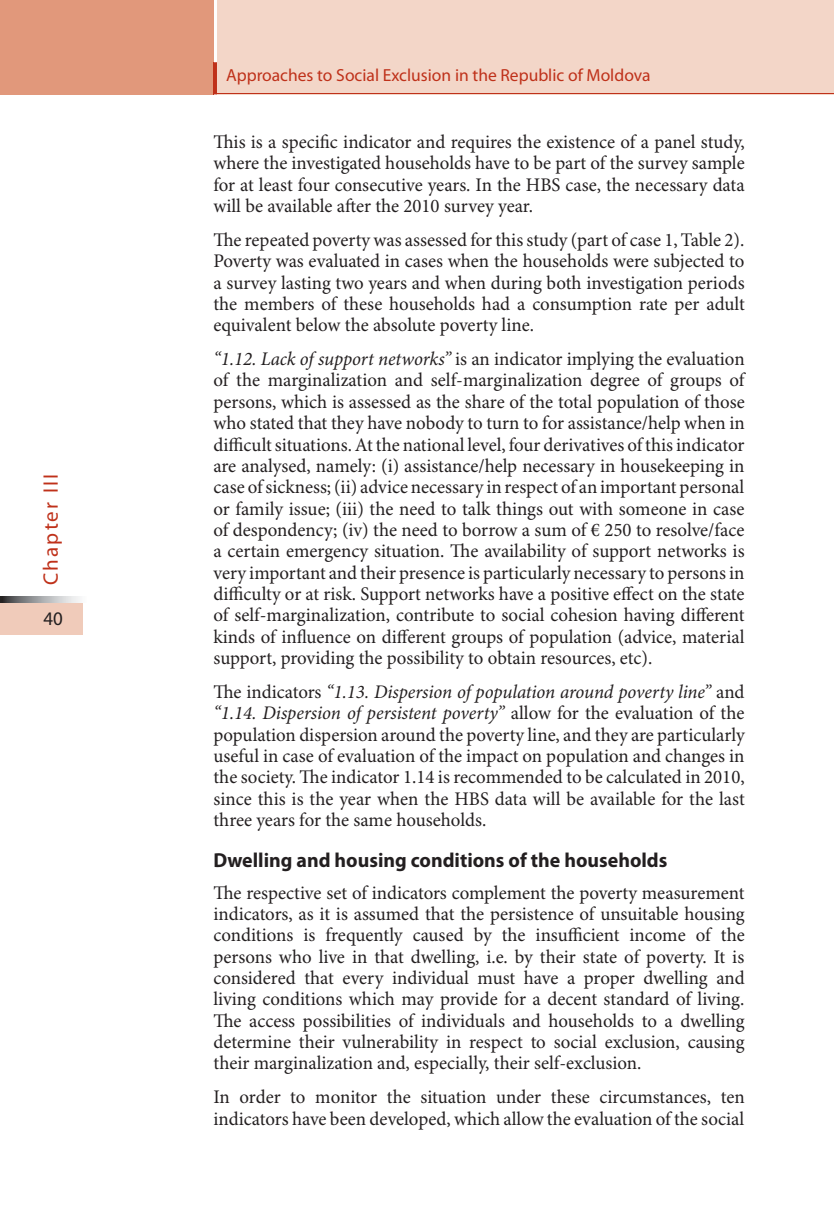
<style>
.page{position:relative;width:834px;height:1221px;background:#fff}
.page>*{position:absolute;margin:0;border:0;box-sizing:border-box;transform-origin:0 0}
.t1{font:21px "Myriad Pro";letter-spacing:.1em;color:#bf311a}
.t2{font:700 20.3px "Myriad Pro";color:#231f20}
.t3{font:19.25px/21.3px "Minion Pro";color:#231f20;text-align:justify}
.t4{font:19.25px "Myriad Pro";color:#231f20}
.t5{font:17.5px "Myriad Pro";color:#bf311a}
.s1{font-style:italic}
</style>
<div class="page">
<div style="left:217px;top:0;width:616px;height:94px;background:#f3d6c8"></div>
<div style="left:0;top:602px;width:82px;height:33px;background:#f0cbba"></div>
<svg style="left:0;top:596px;width:80px;height:6px"></svg>
<div style="left:0;top:0;width:213px;height:94px;background:#e1987b"></div>
<svg style="left:213px;top:62px;width:4px;height:32px"></svg>
<hr style="left:214px;top:94px;width:619px;height:1px;background:#bf311a">
<p class="t1" style="left:43px;top:584px;width:112px;rotate:-90deg">Chapter III</p>
<p class="t4" style="left:43px;top:611px;width:21px">40</p>
<p class="t5" style="left:226px;top:69px;width:426px">Approaches to Social Exclusion in the Republic of Moldova</p>
<p class="t3" style="left:213px;top:133px;width:533px">This is a specific indicator and requires the existence of a panel study, where the investigated households have to be part of the survey sample for at least four consecutive years. In the HBS case, the necessary data will be available after the 2010 survey year.</p>
<p class="t3" style="left:213px;top:230px;width:533px">The repeated poverty was assessed for this study (part of case 1, Table 2).<br>Poverty was evaluated in cases when the households were subjected to a survey lasting two years and when during both investigation periods the members of these households had a consumption rate per adult equivalent below the absolute poverty line.</p>
<p class="t3" style="left:213px;top:350px;width:533px"><span class="s1">“1.12. Lack of support networks”</span> is an indicator implying the evaluation of the marginalization and self-marginalization degree of groups of persons, which is assessed as the share of the total population of those who stated that they have nobody to turn to for assistance/help when in difficult situations. At the national level, four derivatives of this indicator are analysed, namely: (i) assistance/help necessary in housekeeping in case of sickness; (ii) advice necessary in respect of an important personal or family issue; (iii) the need to talk things out with someone in case of despondency; (iv) the need to borrow a sum of € 250 to resolve/face a certain emergency situation. The availability of support networks is very important and their presence is particularly necessary to persons in difficulty or at risk. Support networks have a positive effect on the state of self-marginalization, contribute to social cohesion having different kinds of influence on different groups of population (advice, material support, providing the possibility to obtain resources, etc).</p>
<p class="t3" style="left:213px;top:682px;width:532px">The indicators <span class="s1">“1.13. Dispersion of population around poverty line”</span> and <span class="s1">“1.14. Dispersion of persistent poverty”</span> allow for the evaluation of the population dispersion around the poverty line, and they are particularly useful in case of evaluation of the impact on population and changes in the society. The indicator 1.14 is recommended to be calculated in 2010, since this is the year when the HBS data will be available for the last three years for the same households.</p>
<p class="t2" style="left:213px;top:852px;width:455px">Dwelling and housing conditions of the households</p>
<p class="t3" style="left:213px;top:883px;width:532px">The respective set of indicators complement the poverty measurement indicators, as it is assumed that the persistence of unsuitable housing conditions is frequently caused by the insufficient income of the persons who live in that dwelling, i.e. by their state of poverty. It is considered that every individual must have a proper dwelling and living conditions which may provide for a decent standard of living.<br>The access possibilities of individuals and households to a dwelling determine their vulnerability in respect to social exclusion, causing their marginalization and, especially, their self-exclusion.</p>
<p class="t3" style="left:213px;top:1087px;width:532px">In order to monitor the situation under these circumstances, ten indicators have been developed, which allow the evaluation of the social</p>
</div>
